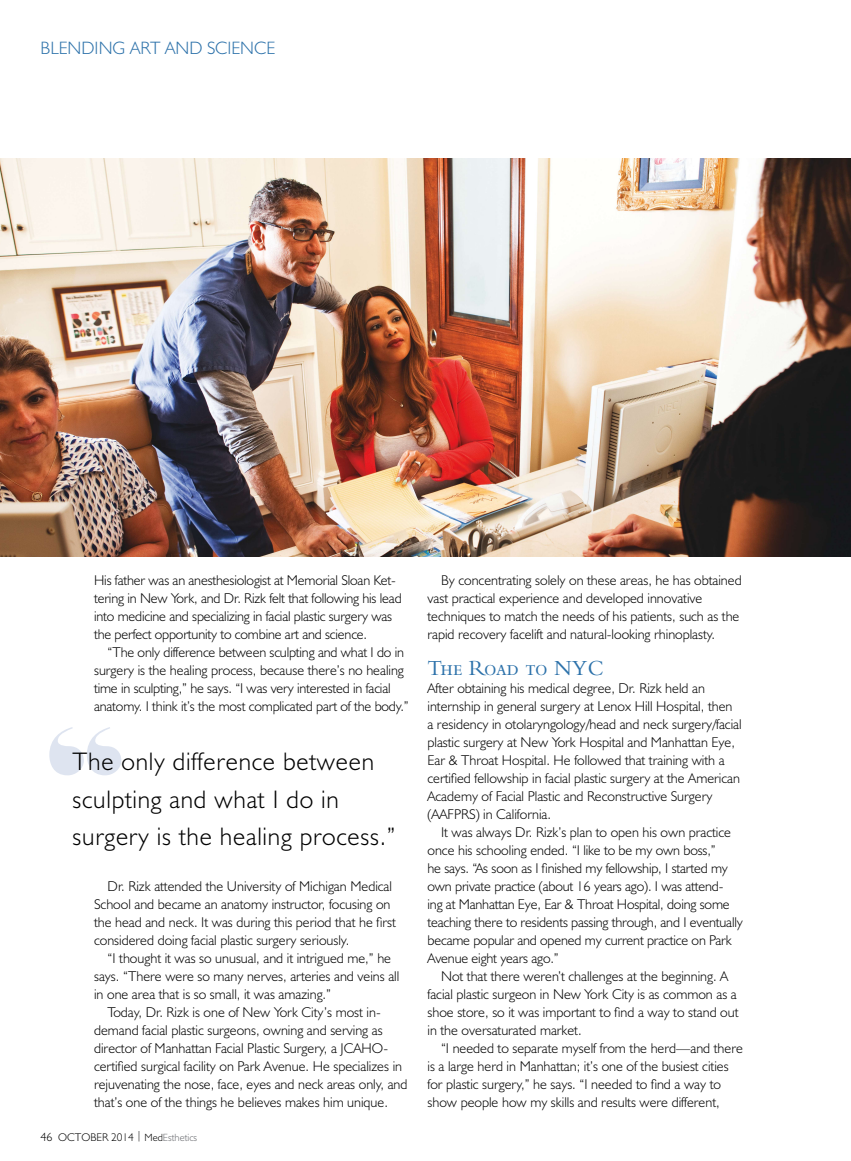
<style>
.page{position:relative;width:851px;height:1161px;background:#fff}
.page>*{position:absolute;margin:0;border:0;box-sizing:border-box;transform-origin:0 0}
.t1{font:300 25.5px/37.5px "Humanist 521 BT";letter-spacing:.03em;color:#000}
.t2{font:22.5px "Bembo SC";letter-spacing:-.03em;color:#2d72aa}
.t3{font:300 18px "Humanist 521 BT";color:#2d72aa}
.t4{font:300 14.25px/18px "Humanist 521 BT";color:#000}
.t5{font:300 11.25px "Humanist 521 BT";color:#000}
.s1{font-size:12px}
.s2{font-size:10.5px}
.s3{font-size:10.5px;color:#6b6d71}
</style>
<div class="page">
<img style="left:0;top:159px;width:850px;height:397px">
<svg style="left:49px;top:727px;width:72px;height:48px"></svg>
<p class="t3" style="left:40px;top:42px;width:236px">BLENDING ART AND SCIENCE</p>
<p class="t4" style="left:94px;top:573px;width:303px">His father was an anesthesiologist at Memorial Sloan Ket-</p>
<p class="t4" style="left:94px;top:591px;width:309px">tering in New York, and Dr. Rizk felt that following his lead</p>
<p class="t4" style="left:94px;top:609px;width:299px">into medicine and specializing in facial plastic surgery was</p>
<p class="t4" style="left:94px;top:627px;width:275px">the perfect opportunity to combine art and science.</p>
<p class="t4" style="left:108px;top:645px;width:298px">“The only difference between sculpting and what I do in</p>
<p class="t4" style="left:94px;top:663px;width:311px">surgery is the healing process, because there’s no healing</p>
<p class="t4" style="left:94px;top:681px;width:298px">time in sculpting,” he says. “I was very interested in facial</p>
<p class="t4" style="left:94px;top:699px;width:316px">anatomy. I think it’s the most complicated part of the body.”</p>
<p class="t1" style="left:73px;top:746px;width:324px">The only difference between sculpting and what I do in surgery is the healing process.”</p>
<p class="t4" style="left:108px;top:879px;width:286px">Dr. Rizk attended the University of Michigan Medical</p>
<p class="t4" style="left:94px;top:897px;width:298px">School and became an anatomy instructor, focusing on</p>
<p class="t4" style="left:94px;top:915px;width:303px">the head and neck. It was during this period that he first</p>
<p class="t4" style="left:94px;top:933px;width:257px">considered doing facial plastic surgery seriously.</p>
<p class="t4" style="left:108px;top:951px;width:285px">“I thought it was so unusual, and it intrigued me,” he</p>
<p class="t4" style="left:94px;top:969px;width:307px">says. “There were so many nerves, arteries and veins all</p>
<p class="t4" style="left:94px;top:987px;width:238px">in one area that is so small, it was amazing.”</p>
<p class="t4" style="left:108px;top:1005px;width:275px">Today, Dr. Rizk is one of New York City’s most in-</p>
<p class="t4" style="left:94px;top:1023px;width:290px">demand facial plastic surgeons, owning and serving as</p>
<p class="t4" style="left:94px;top:1041px;width:296px">director of Manhattan Facial Plastic Surgery, a JCAHO-</p>
<p class="t4" style="left:94px;top:1059px;width:309px">certified surgical facility on Park Avenue. He specializes in</p>
<p class="t4" style="left:94px;top:1077px;width:315px">rejuvenating the nose, face, eyes and neck areas only, and</p>
<p class="t4" style="left:94px;top:1095px;width:295px">that’s one of the things he believes makes him unique.</p>
<p class="t5" style="left:40px;top:1133px;width:158px"><span class="s1">46</span> OCTOBER 2014 <span class="s2">| Med</span><span class="s3">Esthetics</span></p>
<p class="t4" style="left:427px;top:573px;width:316px;text-indent:14px">By concentrating solely on these areas, he has obtained vast practical experience and developed innovative techniques to match the needs of his patients, such as the rapid recovery facelift and natural-looking rhinoplasty.</p>
<p class="t2" style="left:427px;top:654px;width:178px">The Road to NYC</p>
<p class="t4" style="left:427px;top:681px;width:279px">After obtaining his medical degree, Dr. Rizk held an</p>
<p class="t4" style="left:427px;top:699px;width:306px">internship in general surgery at Lenox Hill Hospital, then</p>
<p class="t4" style="left:427px;top:717px;width:315px">a residency in otolaryngology/head and neck surgery/facial</p>
<p class="t4" style="left:427px;top:735px;width:309px">plastic surgery at New York Hospital and Manhattan Eye,</p>
<p class="t4" style="left:427px;top:753px;width:299px">Ear &amp; Throat Hospital. He followed that training with a</p>
<p class="t4" style="left:427px;top:771px;width:314px">certified fellowship in facial plastic surgery at the American</p>
<p class="t4" style="left:427px;top:789px;width:286px">Academy of Facial Plastic and Reconstructive Surgery</p>
<p class="t4" style="left:427px;top:807px;width:125px">(AAFPRS) in California.</p>
<p class="t4" style="left:441px;top:825px;width:291px">It was always Dr. Rizk’s plan to open his own practice</p>
<p class="t4" style="left:427px;top:843px;width:290px">once his schooling ended. “I like to be my own boss,”</p>
<p class="t4" style="left:427px;top:861px;width:302px">he says. “As soon as I finished my fellowship, I started my</p>
<p class="t4" style="left:427px;top:879px;width:297px">own private practice (about 16 years ago). I was attend-</p>
<p class="t4" style="left:427px;top:897px;width:304px">ing at Manhattan Eye, Ear &amp; Throat Hospital, doing some</p>
<p class="t4" style="left:427px;top:915px;width:317px">teaching there to residents passing through, and I eventually</p>
<p class="t4" style="left:427px;top:933px;width:305px">became popular and opened my current practice on Park</p>
<p class="t4" style="left:427px;top:951px;width:133px">Avenue eight years ago.”</p>
<p class="t4" style="left:441px;top:969px;width:289px">Not that there weren’t challenges at the beginning. A</p>
<p class="t4" style="left:427px;top:987px;width:311px">facial plastic surgeon in New York City is as common as a</p>
<p class="t4" style="left:427px;top:1005px;width:312px">shoe store, so it was important to find a way to stand out</p>
<p class="t4" style="left:427px;top:1023px;width:156px">in the oversaturated market.</p>
<p class="t4" style="left:441px;top:1041px;width:303px">“I needed to separate myself from the herd—and there</p>
<p class="t4" style="left:427px;top:1059px;width:302px">is a large herd in Manhattan; it’s one of the busiest cities</p>
<p class="t4" style="left:427px;top:1077px;width:295px">for plastic surgery,” he says. “I needed to find a way to</p>
<p class="t4" style="left:427px;top:1095px;width:294px">show people how my skills and results were different,</p>
</div>
